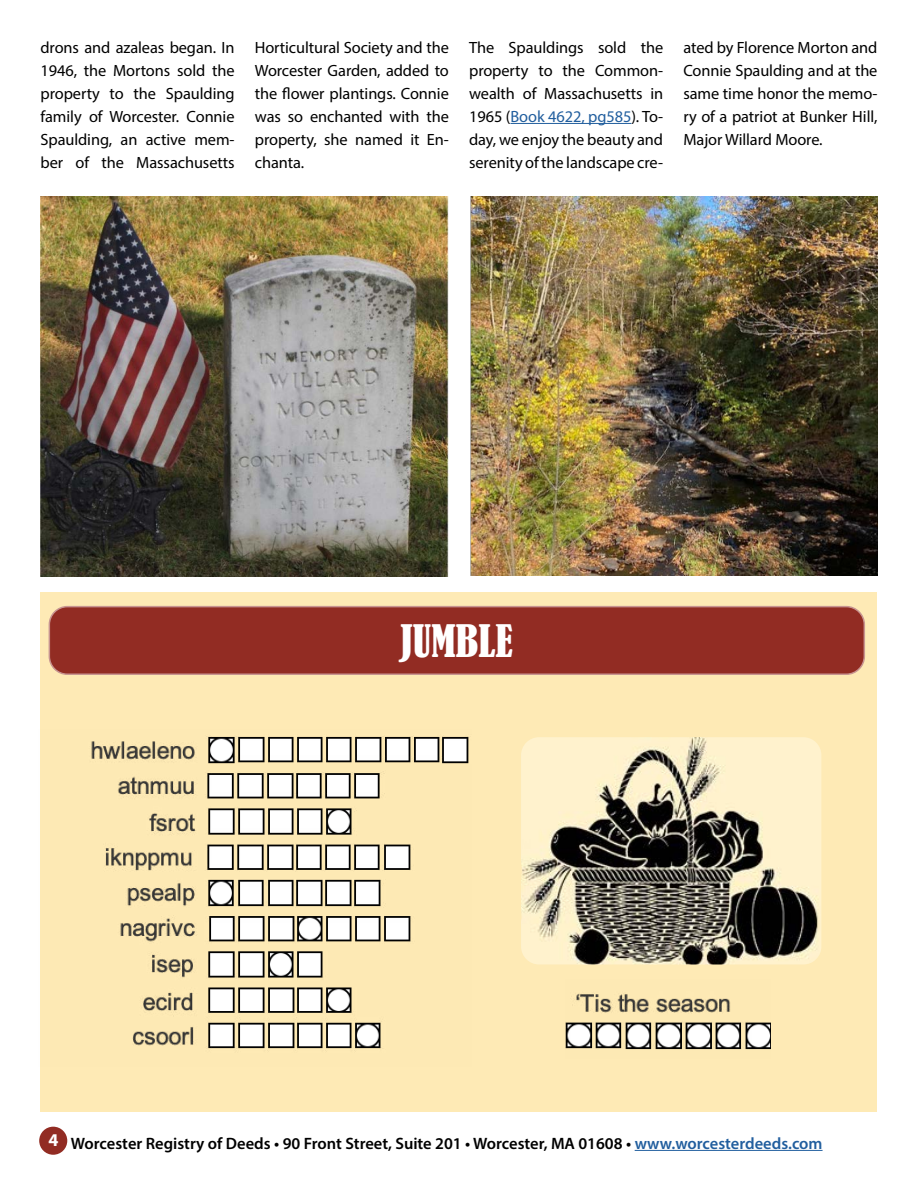
<style>
.page{position:relative;width:918px;height:1188px;background:#fff}
.page>*{position:absolute;margin:0;border:0;box-sizing:border-box;transform-origin:0 0}
.t1{font:condensed 42px "Bernard";color:#fff}
.t2{font:700 18px "Myriad Pro";color:#fff}
.t3{font:600 16.5px "Myriad Pro";color:#000}
.Text{font:16.35px/23px "Myriad Pro";letter-spacing:-.005em;color:#000;text-align:justify}
.s1{color:#215e9e}
</style>
<div class="page">
<div style="left:40px;top:592px;width:838px;height:519px;background:#feeab5"></div>
<hr style="left:635px;top:1150px;width:188px;height:1px;background:#215e9e">
<div style="left:39px;top:1127px;width:28px;height:28px;background:#922c23;border-radius:50%"></div>
<div style="left:49px;top:607px;width:815px;height:67px;background:#922c23;border-radius:18px"></div>
<div style="left:49px;top:606px;width:816px;height:69px;border:2px solid #c89591;border-radius:18px"></div>
<img style="left:40px;top:197px;width:408px;height:379px">
<img style="left:91px;top:736px;width:378px;height:313px">
<img style="left:521px;top:737px;width:300px;height:227px">
<img style="left:565px;top:993px;width:205px;height:57px">
<img style="left:470px;top:197px;width:408px;height:379px">
<hr style="left:510px;top:123px;width:121px;height:1px;background:#215e9e">
<p class="Text" style="left:40px;top:36px;width:196px">drons and azaleas began. In 1946, the Mortons sold the property to the Spaulding family of Worcester. Connie Spaulding, an active mem&shy;ber of the Massachusetts</p>
<p class="Text" style="left:255px;top:36px;width:196px">Horticultural Society and the Worcester Garden, added to the flower plantings. Connie was so enchanted with the property, she named it En&shy;chanta.</p>
<p class="Text" style="left:469px;top:36px;width:196px">The Spauldings sold the property to the Common&shy;wealth of Massachusetts in 1965 (<span class="s1">Book 4622, pg585</span>). To&shy;day, we enjoy the beauty and serenity of the landscape cre-</p>
<p class="Text" style="left:683px;top:36px;width:196px">ated by Florence Morton and Connie Spaulding and at the same time honor the memo&shy;ry of a patriot at Bunker Hill, Major Willard Moore.</p>
<p class="t1" style="left:400px;top:617px;width:114px">JUMBLE</p>
<p class="t2" style="left:48px;top:1128px;width:11px">4</p>
<p class="t3" style="left:71px;top:1133px;width:753px">Worcester Registry of Deeds • 90 Front Street, Suite 201 • Worcester, MA 01608 • <span class="s1">www.worcesterdeeds.com</span></p>
</div>
